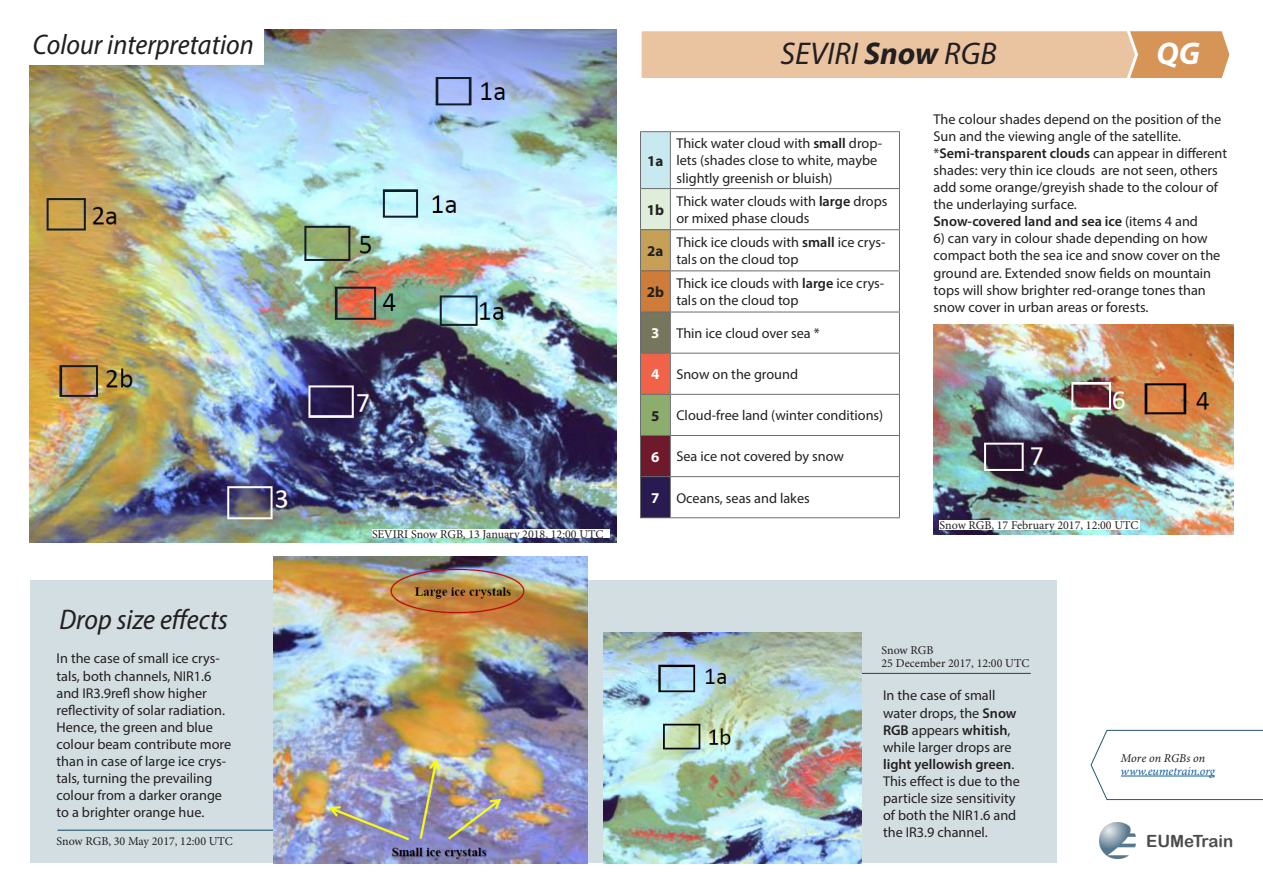
<style>
.page{position:relative;width:1263px;height:893px;background:#fff}
.page>*{position:absolute;margin:0;border:0;box-sizing:border-box;transform-origin:0 0}
.t1{font:italic 31.5px "Myriad Variable Concept";color:#231f20}
.t2{font:italic 700 31.5px "Myriad Pro";color:#fff}
.t3{font:italic 28.5px "Myriad Variable Concept";color:#231f20}
.t4{font:16.8px "Arial Rounded MT Bold";color:#4b4c4d}
.t5{font:700 15px "Myriad Pro";color:#231f20}
.t6{font:700 15px "Myriad Pro";color:#fff}
.t7{font:14.25px/17.1px "Myriad Pro";color:#231f20}
.t8{font:12px/13.5px "Minion Pro";color:#231f20}
.t9{font:italic 12px/13.5px "Minion Variable Concept";color:#175d9e}
.s1{font-family:"Myriad Pro";font-weight:700}
.s2{font-family:"Myriad Variable Concept"}
.s3{color:#231f20}
</style>
<div class="page">
<div style="left:30px;top:580px;width:1027px;height:283px;background:#d3dee2"></div>
<hr style="left:57px;top:830px;width:277px;height:1px;background:#245870">
<hr style="left:738px;top:673px;width:293px;height:1px;background:#245870">
<img style="left:30px;top:30px;width:586px;height:513px">
<div style="left:23px;top:22px;width:241px;height:43px;background:#fff"></div>
<img style="left:273px;top:557px;width:314px;height:306px">
<img style="left:603px;top:632px;width:258px;height:231px">
<img style="left:933px;top:325px;width:300px;height:209px">
<div style="left:640px;top:132px;width:30px;height:57px;background:#c8e9f0"></div>
<svg style="left:671px;top:132px;width:228px;height:346px"></svg>
<div style="left:640px;top:189px;width:30px;height:41px;background:#deeedb"></div>
<div style="left:640px;top:230px;width:30px;height:41px;background:#c6a056"></div>
<div style="left:640px;top:271px;width:30px;height:41px;background:#cd7d39"></div>
<div style="left:640px;top:312px;width:30px;height:41px;background:#76765d"></div>
<div style="left:640px;top:353px;width:30px;height:41px;background:#f16349"></div>
<div style="left:640px;top:394px;width:30px;height:41px;background:#8dad6f"></div>
<div style="left:640px;top:435px;width:30px;height:42px;background:#6e192c"></div>
<div style="left:640px;top:477px;width:30px;height:41px;background:#291a4f"></div>
<hr style="left:640px;top:131px;width:30px;height:1px;background:#6c6d70">
<hr style="left:640px;top:132px;width:1px;height:56px;background:#6c6d70">
<hr style="left:670px;top:131px;width:230px;height:1px;background:#6c6d70">
<hr style="left:670px;top:132px;width:1px;height:56px;background:#6c6d70">
<hr style="left:899px;top:132px;width:1px;height:56px;background:#6c6d70">
<hr style="left:640px;top:188px;width:30px;height:1px;background:#6c6d70">
<hr style="left:640px;top:189px;width:1px;height:40px;background:#6c6d70">
<hr style="left:670px;top:188px;width:230px;height:1px;background:#6c6d70">
<hr style="left:670px;top:189px;width:1px;height:40px;background:#6c6d70">
<hr style="left:899px;top:189px;width:1px;height:40px;background:#6c6d70">
<hr style="left:640px;top:229px;width:30px;height:1px;background:#6c6d70">
<hr style="left:640px;top:230px;width:1px;height:40px;background:#6c6d70">
<hr style="left:670px;top:229px;width:230px;height:1px;background:#6c6d70">
<hr style="left:670px;top:230px;width:1px;height:40px;background:#6c6d70">
<hr style="left:899px;top:230px;width:1px;height:40px;background:#6c6d70">
<hr style="left:640px;top:270px;width:30px;height:1px;background:#6c6d70">
<hr style="left:640px;top:271px;width:1px;height:41px;background:#6c6d70">
<hr style="left:670px;top:270px;width:230px;height:1px;background:#6c6d70">
<hr style="left:670px;top:271px;width:1px;height:41px;background:#6c6d70">
<hr style="left:899px;top:271px;width:1px;height:41px;background:#6c6d70">
<hr style="left:640px;top:312px;width:30px;height:1px;background:#6c6d70">
<hr style="left:640px;top:312px;width:1px;height:41px;background:#6c6d70">
<hr style="left:670px;top:312px;width:230px;height:1px;background:#6c6d70">
<hr style="left:670px;top:312px;width:1px;height:41px;background:#6c6d70">
<hr style="left:899px;top:312px;width:1px;height:41px;background:#6c6d70">
<hr style="left:640px;top:353px;width:30px;height:1px;background:#6c6d70">
<hr style="left:640px;top:354px;width:1px;height:40px;background:#6c6d70">
<hr style="left:670px;top:353px;width:230px;height:1px;background:#6c6d70">
<hr style="left:670px;top:354px;width:1px;height:40px;background:#6c6d70">
<hr style="left:899px;top:354px;width:1px;height:40px;background:#6c6d70">
<hr style="left:640px;top:394px;width:30px;height:1px;background:#6c6d70">
<hr style="left:640px;top:395px;width:1px;height:40px;background:#6c6d70">
<hr style="left:670px;top:394px;width:230px;height:1px;background:#6c6d70">
<hr style="left:670px;top:395px;width:1px;height:40px;background:#6c6d70">
<hr style="left:899px;top:395px;width:1px;height:40px;background:#6c6d70">
<hr style="left:640px;top:435px;width:30px;height:1px;background:#6c6d70">
<hr style="left:640px;top:436px;width:1px;height:40px;background:#6c6d70">
<hr style="left:670px;top:435px;width:230px;height:1px;background:#6c6d70">
<hr style="left:670px;top:436px;width:1px;height:40px;background:#6c6d70">
<hr style="left:899px;top:436px;width:1px;height:40px;background:#6c6d70">
<hr style="left:640px;top:476px;width:30px;height:1px;background:#6c6d70">
<hr style="left:640px;top:477px;width:1px;height:40px;background:#6c6d70">
<hr style="left:670px;top:476px;width:230px;height:1px;background:#6c6d70">
<hr style="left:670px;top:477px;width:1px;height:40px;background:#6c6d70">
<hr style="left:899px;top:477px;width:1px;height:40px;background:#6c6d70">
<hr style="left:640px;top:517px;width:30px;height:1px;background:#6c6d70">
<hr style="left:670px;top:517px;width:230px;height:1px;background:#6c6d70">
<img style="left:1099px;top:823px;width:36px;height:36px">
<svg style="left:1090px;top:729px;width:173px;height:71px"></svg>
<hr style="left:1121px;top:776px;width:94px;height:1px;background:#175d9e">
<div style="left:372px;top:529px;width:237px;height:8px;background:#fff"></div>
<div style="left:939px;top:520px;width:201px;height:10px;background:#fff"></div>
<svg style="left:641px;top:31px;width:589px;height:47px;background:#e7bd97"></svg>
<p class="t3" style="left:33px;top:28px;width:222px">Colour interpretation</p>
<p class="t3" style="left:60px;top:603px;width:170px">Drop size effects</p>
<p class="t7" style="left:57px;top:650px;width:176px">In the case of small ice crys&shy;tals, both channels, NIR1.6 and IR3.9refl show higher reflectivity of solar radiation.<br>Hence, the green and blue colour beam contribute more than in case of large ice crys&shy;tals, turning the prevailing colour from a darker orange to a brighter orange hue.</p>
<p class="t8" style="left:57px;top:834px;width:178px">Snow RGB, 30 May 2017, 12:00 UTC</p>
<p class="t8" style="left:372px;top:527px;width:233px">SEVIRI Snow RGB, 13 January 2018, 12:00 UTC</p>
<p class="t1" style="left:780px;top:35px;width:218px">SEVIRI <span class="s1">Snow</span> RGB</p>
<p class="t2" style="left:1156px;top:33px;width:45px">QG</p>
<p class="t5" style="left:647px;top:151px;width:18px">1a</p>
<p class="t7" style="left:676px;top:135px;width:207px">Thick water cloud with <span class="s2">small</span> drop&shy;lets (shades close to white, maybe slightly greenish or bluish)</p>
<p class="t5" style="left:647px;top:200px;width:19px">1b</p>
<p class="t7" style="left:676px;top:192px;width:213px">Thick water clouds with <span class="s2">large</span> drops or mixed phase clouds</p>
<p class="t5" style="left:647px;top:241px;width:18px">2a</p>
<p class="t7" style="left:676px;top:234px;width:211px">Thick ice clouds with <span class="s2">small</span> ice crys&shy;tals on the cloud top</p>
<p class="t5" style="left:647px;top:282px;width:19px">2b</p>
<p class="t7" style="left:676px;top:275px;width:209px">Thick ice clouds with <span class="s2">large</span> ice crys&shy;tals on the cloud top</p>
<p class="t6" style="left:651px;top:323px;width:10px">3</p>
<p class="t7" style="left:676px;top:324px;width:145px">Thin ice cloud over sea *</p>
<p class="t6" style="left:651px;top:365px;width:10px">4</p>
<p class="t7" style="left:676px;top:366px;width:123px">Snow on the ground</p>
<p class="t5" style="left:651px;top:406px;width:10px">5</p>
<p class="t7" style="left:676px;top:407px;width:208px">Cloud-free land (winter conditions)</p>
<p class="t6" style="left:651px;top:447px;width:10px">6</p>
<p class="t7" style="left:676px;top:448px;width:169px">Sea ice not covered by snow</p>
<p class="t6" style="left:651px;top:488px;width:10px">7</p>
<p class="t7" style="left:676px;top:489px;width:135px">Oceans, seas and lakes</p>
<p class="t7" style="left:933px;top:110px;width:295px">The colour shades depend on the position of the Sun and the viewing angle of the satellite. *<span class="s2">Semi-transparent clouds</span> can appear in different shades: very thin ice clouds are not seen, others add some orange/greyish shade to the colour of the underlaying surface.<br><span class="s2">Snow-covered land and sea ice</span> (items 4 and</p>
<p class="t7" style="left:933px;top:230px;width:288px">6) can vary in colour shade depending on how compact both the sea ice and snow cover on the ground are. Extended snow fields on mountain tops will show brighter red-orange tones than snow cover in urban areas or forests.</p>
<p class="t8" style="left:939px;top:518px;width:200px">Snow RGB, 17 February 2017, 12:00 UTC</p>
<p class="t8" style="left:881px;top:643px;width:149px">Snow RGB<br>25 December 2017, 12:00 UTC</p>
<p class="t7" style="left:883px;top:687px;width:138px">In the case of small water drops, the <span class="s2">Snow<br>RGB</span> appears <span class="s2">whitish</span>, while larger drops are <span class="s2">light yellowish green</span>.<br>This effect is due to the particle size sensitivity of both the NIR1.6 and the IR3.9 channel.</p>
<p class="t9" style="left:1121px;top:751px;width:96px"><span class="s3">More on RGBs on </span>www.eumetrain.org</p>
<p class="t4" style="left:1146px;top:831px;width:88px">EUMeTrain</p>
</div>
